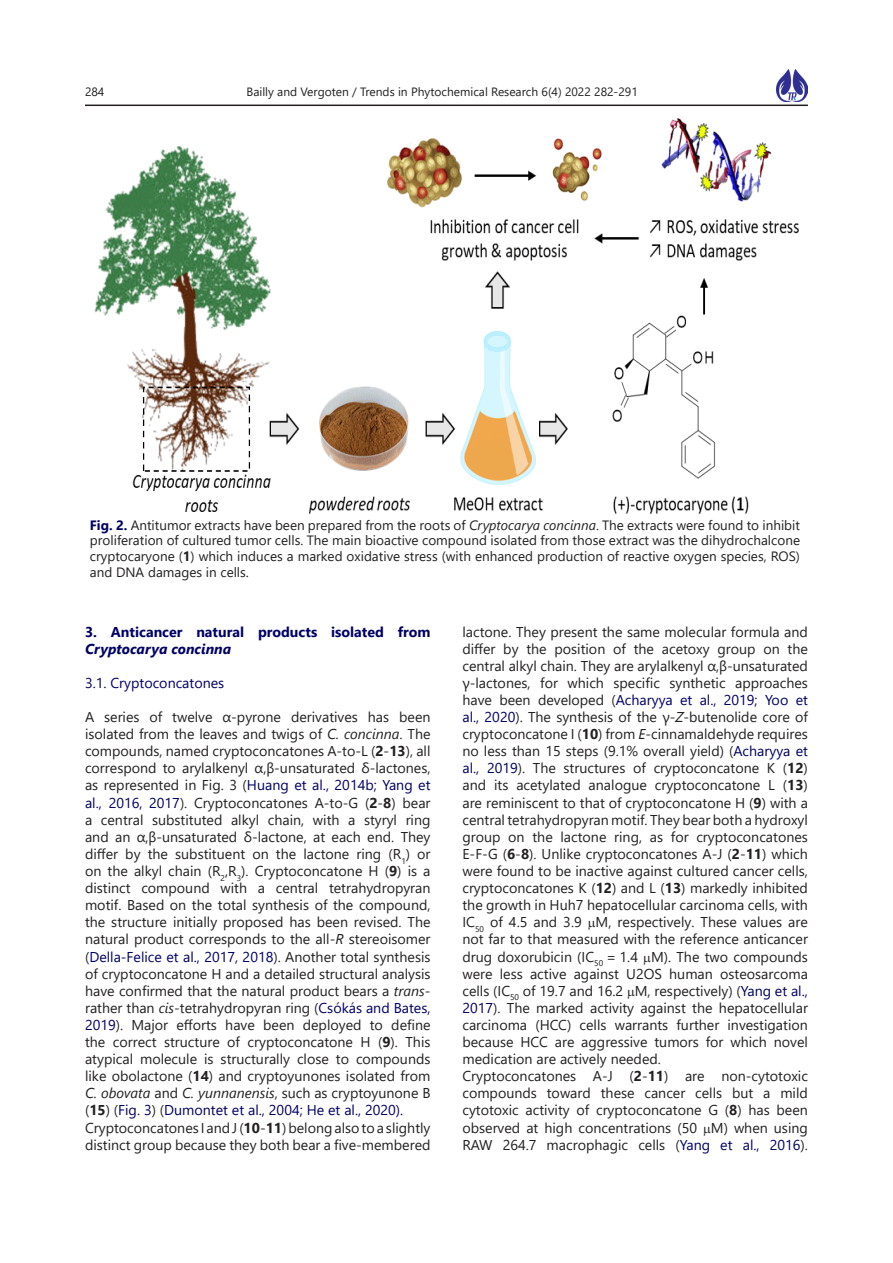
<style>
.page{position:relative;width:893px;height:1263px;background:#fff}
.page>*{position:absolute;margin:0;border:0;box-sizing:border-box;transform-origin:0 0}
.t1{font:14.25px/17.1px "Segoe UI";color:#231f20;text-align:justify}
.t2{font:700 14.25px/17.1px "Segoe UI";color:#006}
.heading_2{font:14.25px "Segoe UI";color:#006}
.t3{font:13.5px/15.8px "Segoe UI";color:#231f20;text-align:justify}
.t4{font:12px "Segoe UI";color:#231f20}
.s1{font-weight:700;color:#006}
.s2{font-style:italic}
.s3{font-weight:700}
.s4{font-size:14.25px}
.s5{color:#006}
</style>
<div class="page">
<hr style="left:85px;top:105px;width:723px;height:1px;background:#231f20">
<img style="left:776px;top:69px;width:32px;height:32px">
<img style="left:94px;top:118px;width:705px;height:396px">
<p class="t4" style="left:85px;top:80px;width:21px">284</p>
<p class="t4" style="left:246px;top:81px;width:393px">Bailly and Vergoten / Trends in Phytochemical Research 6(4) 2022 282-291</p>
<p class="t3" style="left:90px;top:516px;width:712px"><span class="s1">Fig. 2.</span> Antitumor extracts have been prepared from the roots of <span class="s2">Cryptocarya concinna</span>. The extracts were found to inhibit proliferation of cultured tumor cells. The main bioactive compound isolated from those extract was the dihydrochalcone cryptocaryone (<span class="s3">1</span>) which induces a marked oxidative stress (with enhanced production of reactive oxygen species, ROS) and DNA damages in cells<span class="s4">.</span></p>
<p class="t2" style="left:85px;top:622px;width:347px">3. Anticancer natural products isolated from<br><span class="s2">Cryptocarya concinna</span></p>
<p class="heading_2" style="left:85px;top:669px;width:141px">3.1. Cryptoconcatones</p>
<p class="t1" style="left:85px;top:707px;width:347px">A series of twelve α-pyrone derivatives has been isolated from the leaves and twigs of <span class="s2">C. concinna</span>. The compounds, named cryptoconcatones A-to-L (<span class="s3">2</span>-<span class="s3">13</span>), all correspond to arylalkenyl α,β-unsaturated δ-lactones, as represented in Fig. 3 (<span class="s5">Huang et al., 2014b; Yang et al., 2016, 2017</span>). Cryptoconcatones A-to-G (<span class="s3">2</span>-<span class="s3">8</span>) bear a central substituted alkyl chain, with a styryl ring and an α,β-unsaturated δ-lactone, at each end. They differ by the substituent on the lactone ring (R<sub>1</sub>) or on the alkyl chain (R<sub>2</sub>,R<sub>3</sub>). Cryptoconcatone H (<span class="s3">9</span>) is a distinct compound with a central tetrahydropyran motif. Based on the total synthesis of the compound, the structure initially proposed has been revised. The natural product corresponds to the all-<span class="s2">R</span> stereoisomer (<span class="s5">Della-Felice et al., 2017, 2018</span>). Another total synthesis of cryptoconcatone H and a detailed structural analysis have confirmed that the natural product bears a <span class="s2">trans&shy;</span>rather than <span class="s2">cis</span>-tetrahydropyran ring (<span class="s5">Csókás and Bates, 2019</span>). Major efforts have been deployed to define the correct structure of cryptoconcatone H (<span class="s3">9</span>). This atypical molecule is structurally close to compounds like obolactone (<span class="s3">14</span>) and cryptoyunones isolated from <span class="s2">C. obovata</span> and <span class="s2">C. yunnanensis</span>, such as cryptoyunone B (<span class="s3">15</span>) (<span class="s5">Fig. 3</span>) (<span class="s5">Dumontet et al., 2004; He et al., 2020).</span></p>
<p class="t1" style="left:85px;top:1118px;width:347px">Cryptoconcatones I and J (<span class="s3">10</span>-<span class="s3">11</span>) belong also to a slightly distinct group because they both bear a five-membered</p>
<p class="t1" style="left:462px;top:622px;width:347px">lactone. They present the same molecular formula and differ by the position of the acetoxy group on the central alkyl chain. They are arylalkenyl α,β-unsaturated γ-lactones, for which specific synthetic approaches have been developed (<span class="s5">Acharyya et al., 2019; Yoo et al., 2020</span>). The synthesis of the γ-<span class="s2">Z</span>-butenolide core of cryptoconcatone I (<span class="s3">10</span>) from <span class="s2">E</span>-cinnamaldehyde requires no less than 15 steps (9.1% overall yield) (<span class="s5">Acharyya et al., 2019</span>). The structures of cryptoconcatone K (<span class="s3">12</span>) and its acetylated analogue cryptoconcatone L (<span class="s3">13</span>) are reminiscent to that of cryptoconcatone H (<span class="s3">9</span>) with a central tetrahydropyran motif. They bear both a hydroxyl group on the lactone ring, as for cryptoconcatones E-F-G (<span class="s3">6</span>-<span class="s3">8</span>). Unlike cryptoconcatones A-J (<span class="s3">2</span>-<span class="s3">11</span>) which were found to be inactive against cultured cancer cells, cryptoconcatones K (<span class="s3">12</span>) and L (<span class="s3">13</span>) markedly inhibited the growth in Huh7 hepatocellular carcinoma cells, with IC<sub>50</sub> of 4.5 and 3.9 M, respectively. These values are not far to that measured with the reference anticancer drug doxorubicin (IC<sub>50</sub> = 1.4 M). The two compounds were less active against U2OS human osteosarcoma cells (IC<sub>50</sub> of 19.7 and 16.2 M, respectively) (<span class="s5">Yang et al., 2017</span>). The marked activity against the hepatocellular carcinoma (HCC) cells warrants further investigation because HCC are aggressive tumors for which novel medication are actively needed.</p>
<p class="t1" style="left:462px;top:1066px;width:347px">Cryptoconcatones A-J (<span class="s3">2</span>-<span class="s3">11</span>) are non-cytotoxic compounds toward these cancer cells but a mild cytotoxic activity of cryptoconcatone G (<span class="s3">8</span>) has been observed at high concentrations (50 M) when using RAW 264.7 macrophagic cells (<span class="s5">Yang et al., 2016</span>).</p>
</div>
